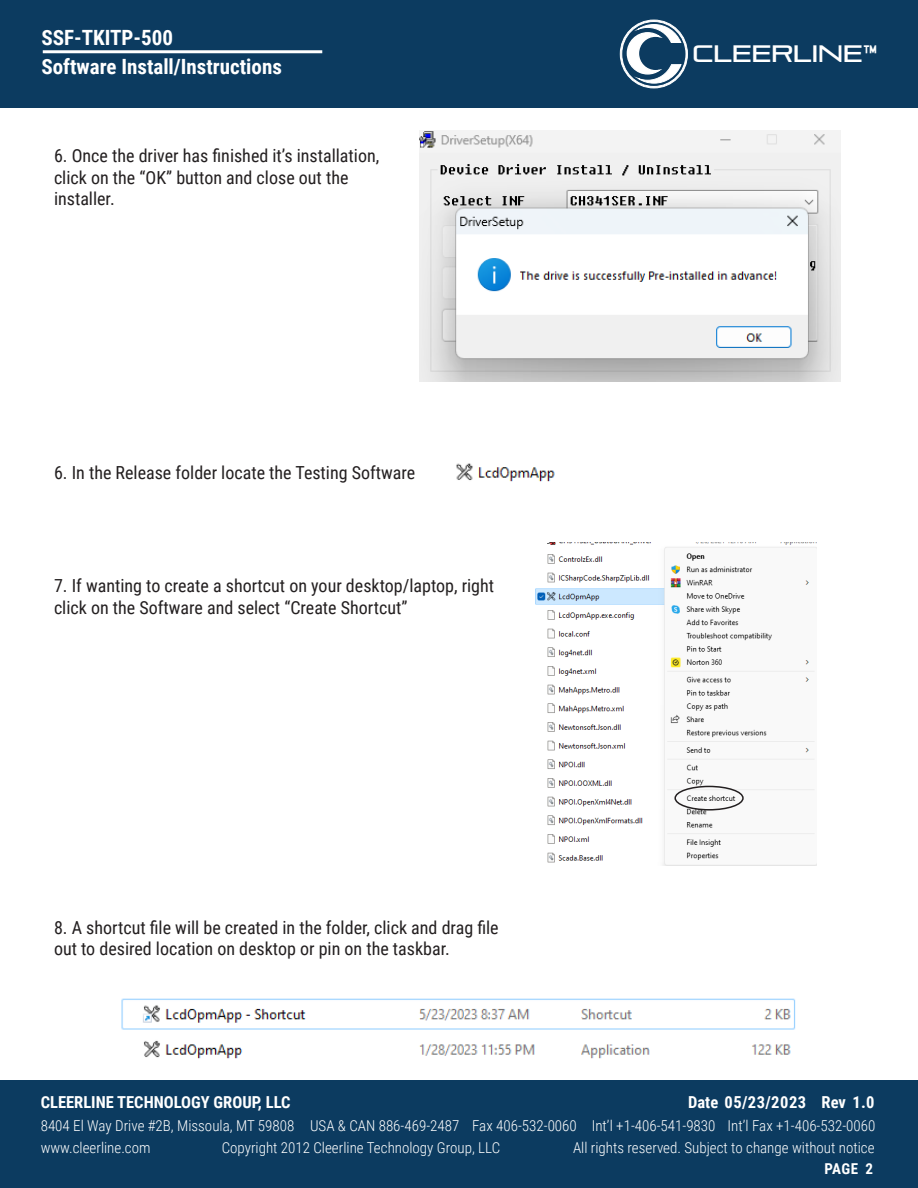
<style>
.page{position:relative;width:918px;height:1188px;background:#fff}
.page>*{position:absolute;margin:0;border:0;box-sizing:border-box;transform-origin:0 0}
.t1{font:23.7px "Pirulen Rg";color:#fff}
.t2{font:700 21px/28.7px "Roboto Condensed";color:#fff}
.t3{font:18px/21.6px "Roboto Condensed";color:#231f20}
.t4{font:18px "Roboto Condensed";color:#fff}
.t5{font:700 16.5px "Roboto Condensed";color:#fff}
.t6{font:700 16.5px "Roboto Condensed";letter-spacing:.035em;color:#fff}
.t7{font:300 15px/22.2px "Roboto Condensed";color:#fff}
.t8{font:700 15px "Roboto Condensed";color:#fff}
</style>
<div class="page">
<div style="left:0;top:0;width:918px;height:108px;background:#0c3b60"></div>
<hr style="left:43px;top:50px;width:279px;height:3px;background:#fff">
<svg style="left:620px;top:20px;width:68px;height:68px"></svg>
<div style="left:0;top:1080px;width:918px;height:108px;background:#0c3b60"></div>
<img style="left:535px;top:542px;width:282px;height:323px">
<img style="left:121px;top:998px;width:675px;height:61px">
<img style="left:419px;top:131px;width:421px;height:251px">
<img style="left:456px;top:463px;width:99px;height:19px">
<div style="left:674px;top:786px;width:70px;height:25px;border:2px solid #231f20;border-radius:50%"></div>
<p class="t2" style="left:41px;top:22px;width:151px">Cleerline<sup>™</sup> Pigtails</p>
<p class="t2" style="left:42px;top:23px;width:242px">SSF-TKITP-500<br>Software Install/Instructions</p>
<p class="t4" style="left:41px;top:56px;width:199px">6, 12, and 24 Strand Pigtails</p>
<p class="t3" style="left:54px;top:144px;width:327px">6. Once the driver has finished it’s installation, click on the “OK” button and close out the installer.</p>
<p class="t3" style="left:54px;top:461px;width:363px">6. In the Release folder locate the Testing Software</p>
<p class="t3" style="left:54px;top:575px;width:442px">7. If wanting to create a shortcut on your desktop/laptop, right click on the Software and select “Create Shortcut”</p>
<p class="t3" style="left:54px;top:916px;width:446px">8. A shortcut file will be created in the folder, click and drag file out to desired location on desktop or pin on the taskbar.</p>
<h1 class="t1" style="left:693px;top:39px;width:187px">CLEERLINE™</h1>
<p class="t5" style="left:41px;top:1090px;width:251px">CLEERLINE TECHNOLOGY GROUP, LLC</p>
<p class="t7" style="left:41px;top:1114px;width:255px">8404 El Way Drive #2B, Missoula, MT 59808 www.cleerline.com</p>
<p class="t7" style="left:310px;top:1114px;width:151px">USA &amp; CAN 886-469-2487</p>
<p class="t7" style="left:592px;top:1114px;width:125px">Int’l +1-406-541-9830</p>
<p class="t6" style="left:688px;top:1090px;width:120px">Date 05/23/2023</p>
<p class="t5" style="left:822px;top:1090px;width:54px">Rev 1.0</p>
<p class="t7" style="left:472px;top:1114px;width:106px">Fax 406-532-0060</p>
<p class="t7" style="left:728px;top:1114px;width:149px">Int’l Fax +1-406-532-0060</p>
<p class="t8" style="left:824px;top:1158px;width:50px">PAGE 2</p>
<p class="t7" style="left:222px;top:1136px;width:280px">Copyright 2012 Cleerline Technology Group, LLC</p>
<p class="t7" style="left:573px;top:1136px;width:303px">All rights reserved. Subject to change without notice</p>
</div>
